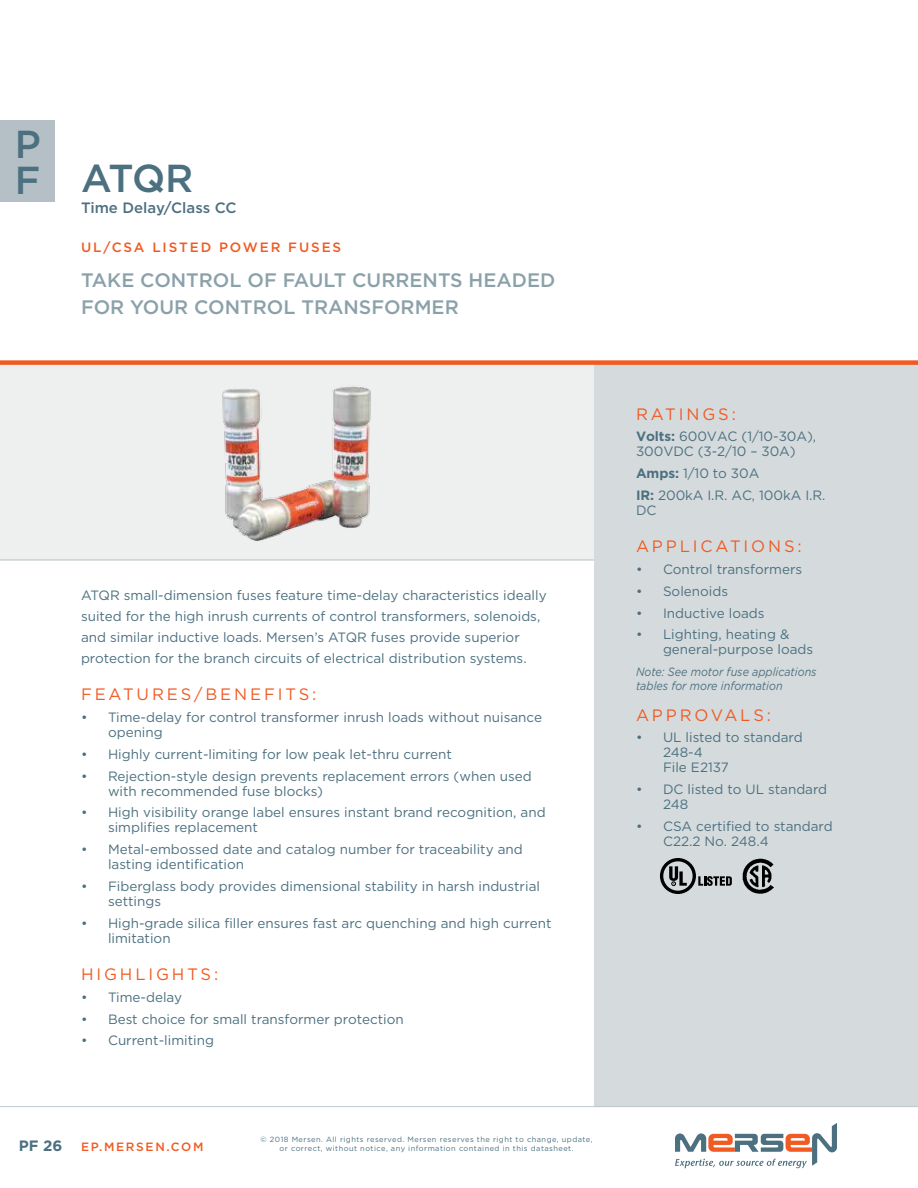
<style>
.page{position:relative;width:918px;height:1188px;background:#fff}
.page>*{position:absolute;margin:0;border:0;box-sizing:border-box;transform-origin:0 0}
.t1{font:500 39px/36px "Gotham";color:#4c7080}
.t2{font:500 19.5px/27px "Gotham";color:#8ba1a9}
.t3{font:16.5px "Gotham";letter-spacing:.175em;color:#f15a22}
.t4{font:500 15px "Gotham";color:#4c7080}
.t5{font:13.5px/15px "Gotham";color:#4c7080}
.t6{font:500 13.5px "Gotham";letter-spacing:.14em;color:#f15a22}
.t7{font:italic 12px/14.4px "Gotham";color:#4c7080;scale:.9 1}
.t8{font:500 12px "Gotham";letter-spacing:.14em;color:#f15a22}
.t9{font:7.5px/9px "Gotham";letter-spacing:.06em;color:#4c7080;text-align:center}
.s1{font-weight:700;font-size:15px;color:#4c7080}
.s2{font-weight:700}
</style>
<div class="page">
<svg style="left:675px;top:1123px;width:162px;height:45px"></svg>
<div style="left:0;top:365px;width:594px;height:195px;background:#eef0f0"></div>
<div style="left:594px;top:365px;width:324px;height:742px;background:#d5dbdd"></div>
<div style="left:0;top:360px;width:918px;height:5px;background:#f15a22"></div>
<hr style="left:0;top:560px;width:594px;height:1px;background:#bec8cd">
<hr style="left:0;top:1106px;width:918px;height:1px;background:#bec8cd">
<div style="left:0;top:121px;width:55px;height:81px;background:#b4c0c5"></div>
<img style="left:742px;top:858px;width:32px;height:36px">
<svg style="left:660px;top:858px;width:72px;height:36px"></svg>
<img style="left:222px;top:386px;width:149px;height:155px">
<h1 class="t1" style="left:15px;top:125px;width:28px">P<br>F</h1>
<h1 class="t1" style="left:81px;top:160px;width:114px">ATQR</h1>
<p class="t4" style="left:81px;top:198px;width:157px">Time Delay/Class CC</p>
<p class="t6" style="left:81px;top:239px;width:262px">UL/CSA LISTED POWER FUSES</p>
<h2 class="t2" style="left:81px;top:266px;width:476px">TAKE CONTROL OF FAULT CURRENTS HEADED<br>FOR YOUR CONTROL TRANSFORMER</h2>
<p class="t5" style="left:81px;top:584px;width:467px;line-height:21px">ATQR small-dimension fuses feature time-delay characteristics ideally suited for the high inrush currents of control transformers, solenoids, and similar inductive loads. Mersen’s ATQR fuses provide superior protection for the branch circuits of electrical distribution systems.</p>
<p class="t3" style="left:81px;top:684px;width:237px">FEATURES/BENEFITS:</p>
<p class="t5" style="left:108px;top:710px;width:436px;text-indent:-27px">• Time-delay for control transformer inrush loads without nuisance opening</p>
<p class="t5" style="left:81px;top:746px;width:372px">• Highly current-limiting for low peak let-thru current</p>
<p class="t5" style="left:108px;top:768px;width:425px;text-indent:-27px">• Rejection-style design prevents replacement errors (when used with recommended fuse blocks)</p>
<p class="t5" style="left:108px;top:805px;width:439px;text-indent:-27px">• High visibility orange label ensures instant brand recognition, and simplifies replacement</p>
<p class="t5" style="left:108px;top:842px;width:416px;text-indent:-27px">• Metal-embossed date and catalog number for traceability and lasting identification</p>
<p class="t5" style="left:108px;top:878px;width:434px;text-indent:-27px">• Fiberglass body provides dimensional stability in harsh industrial settings</p>
<p class="t5" style="left:108px;top:915px;width:445px;text-indent:-27px">• High-grade silica filler ensures fast arc quenching and high current limitation</p>
<p class="t3" style="left:81px;top:964px;width:139px">HIGHLIGHTS:</p>
<p class="t5" style="left:81px;top:989px;width:103px">• Time-delay</p>
<p class="t5" style="left:81px;top:1011px;width:324px">• Best choice for small transformer protection</p>
<p class="t5" style="left:81px;top:1033px;width:134px">• Current-limiting</p>
<p class="t8" style="left:19px;top:1139px;width:186px"><span class="s1">PF 26</span> EP.MERSEN.COM</p>
<p class="t9" style="left:261px;top:1135px;width:334px">© 2018 Mersen. All rights reserved. Mersen reserves the right to change, update, or correct, without notice, any information contained in this datasheet.</p>
<p class="t3" style="left:636px;top:403px;width:101px">RATINGS:</p>
<p class="t5" style="left:636px;top:429px;width:182px"><span class="s2">Volts:</span> 600VAC (1/10-30A),<br>300VDC (3-2/10 – 30A)</p>
<p class="t5" style="left:636px;top:462px;width:191px;line-height:21.8px"><span class="s2">Amps:</span> 1/10 to 30A<br><span class="s2">IR:</span> 200kA I.R. AC, 100kA I.R.</p>
<p class="t5" style="left:636px;top:502px;width:22px">DC</p>
<p class="t3" style="left:636px;top:536px;width:167px">APPLICATIONS:</p>
<p class="t5" style="left:636px;top:562px;width:168px">• Control transformers</p>
<p class="t5" style="left:636px;top:583px;width:94px">• Solenoids</p>
<p class="t5" style="left:636px;top:605px;width:130px">• Inductive loads</p>
<p class="t5" style="left:663px;top:627px;width:152px;text-indent:-27px">• Lighting, heating &amp; general-purpose loads</p>
<p class="t7" style="left:636px;top:664px;width:202px">Note: See motor fuse applications tables for more information</p>
<p class="t3" style="left:636px;top:704px;width:137px">APPROVALS:</p>
<p class="t5" style="left:663px;top:730px;width:141px;text-indent:-27px">• UL listed to standard<br>248-4<br>File E2137</p>
<p class="t5" style="left:663px;top:782px;width:166px;text-indent:-27px">• DC listed to UL standard<br>248</p>
<p class="t5" style="left:663px;top:818px;width:171px;text-indent:-27px">• CSA certified to standard<br>C22.2 No. 248.4</p>
</div>
